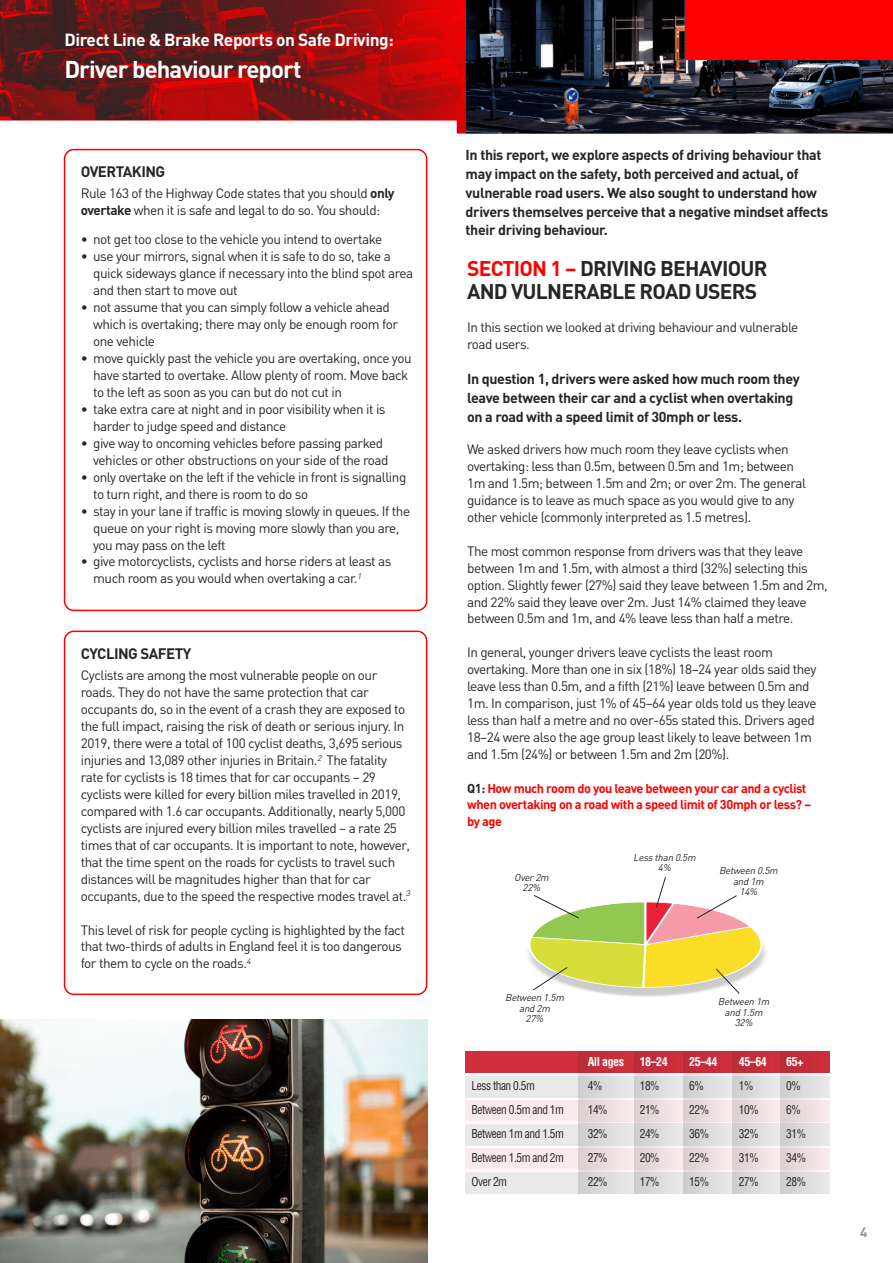
<style>
.page{position:relative;width:893px;height:1263px;background:#fff}
.page>*{position:absolute;margin:0;border:0;box-sizing:border-box;transform-origin:0 0}
.t1{font:700 24px "DIN";letter-spacing:-.04em;color:#fff}
.t2{font:700 21px/22.5px "DIN";letter-spacing:-.035em;color:#272627}
.t3{font:700 17.25px "DIN";letter-spacing:-.025em;color:#fff}
.t4{font:700 15px "DIN";letter-spacing:-.035em;color:#272627}
.t5{font:700 14.25px/18.8px "DIN";letter-spacing:-.025em;color:#272627}
.t6{font:13.5px/17px "DIN";letter-spacing:-.035em;color:#272627}
.t7{font:700 13.5px "DIN";color:#939393}
.t8{font:700 12.75px/16.5px "DIN";letter-spacing:-.035em;color:#f00}
.t9{font:condensed 12px "Helvetica LT";letter-spacing:-.04em;color:#272627;scale:.95 1}
.t10{font:700 condensed 12px "Helvetica LT";letter-spacing:-.04em;color:#fff}
.t11{font:italic 9.75px/10.5px "DIN";letter-spacing:-.025em;color:#272627;text-align:center}
.s1{font-weight:700}
.s2{color:#f00}
.s3{color:#272627}
</style>
<div class="page">
<div style="left:466px;top:1124px;width:363px;height:21px;background:#e9e9e9"></div>
<div style="left:466px;top:1148px;width:363px;height:21px;background:#faeaeb"></div>
<div style="left:466px;top:1172px;width:363px;height:22px;background:#e9e9e9"></div>
<img style="left:0;top:0;width:747px;height:134px">
<div style="left:466px;top:1076px;width:363px;height:22px;background:#e9e9e9"></div>
<svg style="left:466px;top:1051px;width:363px;height:22px;background:#c82e39"></svg>
<div style="left:466px;top:1100px;width:363px;height:21px;background:#faeaeb"></div>
<svg style="left:64px;top:149px;width:363px;height:462px"></svg>
<img style="left:466px;top:0;width:427px;height:133px">
<svg style="left:64px;top:630px;width:363px;height:365px"></svg>
<svg style="left:528px;top:877px;width:240px;height:117px"></svg>
<img style="left:0;top:1019px;width:427px;height:244px">
<p class="t3" style="left:64px;top:30px;width:331px">Direct Line &amp; Brake Reports on Safe Driving:</p>
<h1 class="t1" style="left:64px;top:55px;width:239px">Driver behaviour report</h1>
<p class="t4" style="left:81px;top:163px;width:86px">OVERTAKING</p>
<p class="t6" style="left:81px;top:185px;width:315px">Rule 163 of the Highway Code states that you should <span class="s1">only overtake</span> when it is safe and legal to do so. You should:</p>
<p class="t6" style="left:81px;top:231px;width:303px">• not get too close to the vehicle you intend to overtake</p>
<p class="t6" style="left:93px;top:248px;width:322px;text-indent:-12px">• use your mirrors, signal when it is safe to do so, take a quick sideways glance if necessary into the blind spot area and then start to move out</p>
<p class="t6" style="left:93px;top:299px;width:306px;text-indent:-12px">• not assume that you can simply follow a vehicle ahead which is overtaking; there may only be enough room for one vehicle</p>
<p class="t6" style="left:93px;top:350px;width:320px;text-indent:-12px">• move quickly past the vehicle you are overtaking, once you have started to overtake. Allow plenty of room. Move back to the left as soon as you can but do not cut in</p>
<p class="t6" style="left:93px;top:401px;width:294px;text-indent:-12px">• take extra care at night and in poor visibility when it is harder to judge speed and distance</p>
<p class="t6" style="left:93px;top:435px;width:297px;text-indent:-12px">• give way to oncoming vehicles before passing parked vehicles or other obstructions on your side of the road</p>
<p class="t6" style="left:93px;top:469px;width:315px;text-indent:-12px">• only overtake on the left if the vehicle in front is signalling to turn right, and there is room to do so</p>
<p class="t6" style="left:93px;top:502px;width:318px;text-indent:-12px">• stay in your lane if traffic is moving slowly in queues. If the queue on your right is moving more slowly than you are, you may pass on the left</p>
<p class="t6" style="left:93px;top:553px;width:300px;text-indent:-12px">• give motorcyclists, cyclists and horse riders at least as much room as you would when overtaking a car.<sup>1</sup></p>
<p class="t4" style="left:81px;top:645px;width:112px">CYCLING SAFETY</p>
<p class="t6" style="left:81px;top:667px;width:331px">Cyclists are among the most vulnerable people on our roads. They do not have the same protection that car occupants do, so in the event of a crash they are exposed to the full impact, raising the risk of death or serious injury. In 2019, there were a total of 100 cyclist deaths, 3,695 serious injuries and 13,089 other injuries in Britain.<sup>2</sup> The fatality rate for cyclists is 18 times that for car occupants – 29 cyclists were killed for every billion miles travelled in 2019, compared with 1.6 car occupants. Additionally, nearly 5,000 cyclists are injured every billion miles travelled – a rate 25 times that of car occupants. It is important to note, however, that the time spent on the roads for cyclists to travel such distances will be magnitudes higher than that for car occupants, due to the speed the respective modes travel at.<sup>3</sup></p>
<p class="t6" style="left:81px;top:921px;width:326px">This level of risk for people cycling is highlighted by the fact that two-thirds of adults in England feel it is too dangerous for them to cycle on the roads.<sup>4</sup></p>
<p class="t5" style="left:466px;top:146px;width:364px">In this report, we explore aspects of driving behaviour that may impact on the safety, both perceived and actual, of vulnerable road users. We also sought to understand how drivers themselves perceive that a negative mindset affects their driving behaviour.</p>
<h2 class="t2" style="left:467px;top:258px;width:302px"><span class="s2">SECTION 1 –</span> DRIVING BEHAVIOUR<br>AND VULNERABLE ROAD USERS</h2>
<p class="t6" style="left:467px;top:319px;width:333px">In this section we looked at driving behaviour and vulnerable road users.</p>
<p class="t5" style="left:467px;top:370px;width:334px">In question 1, drivers were asked how much room they leave between their car and a cyclist when overtaking on a road with a speed limit of 30mph or less.</p>
<p class="t6" style="left:467px;top:441px;width:340px">We asked drivers how much room they leave cyclists when overtaking: less than 0.5m, between 0.5m and 1m; between 1m and 1.5m; between 1.5m and 2m; or over 2m. The general guidance is to leave as much space as you would give to any other vehicle (commonly interpreted as 1.5 metres).</p>
<p class="t6" style="left:467px;top:542px;width:362px">The most common response from drivers was that they leave between 1m and 1.5m, with almost a third (32%) selecting this option. Slightly fewer (27%) said they leave between 1.5m and 2m, and 22% said they leave over 2m. Just 14% claimed they leave between 0.5m and 1m, and 4% leave less than half a metre.</p>
<p class="t6" style="left:467px;top:644px;width:351px">In general, younger drivers leave cyclists the least room overtaking. More than one in six (18%) 18–24 year olds said they leave less than 0.5m, and a fifth (21%) leave between 0.5m and 1m. In comparison, just 1% of 45–64 year olds told us they leave less than half a metre and no over-65s stated this. Drivers aged 18–24 were also the age group least likely to leave between 1m and 1.5m (24%) or between 1.5m and 2m (20%).</p>
<p class="t8" style="left:467px;top:780px;width:346px"><span class="s3">Q1:</span> How much room do you leave between your car and a cyclist when overtaking on a road with a speed limit of 30mph or less? – by age</p>
<p class="t11" style="left:514px;top:873px;width:36px">Over 2m<br>22%</p>
<p class="t11" style="left:633px;top:853px;width:64px">Less than 0.5m<br>4%</p>
<p class="t11" style="left:719px;top:866px;width:60px">Between 0.5m and 1m<br>14%</p>
<p class="t11" style="left:505px;top:993px;width:60px">Between 1.5m and 2m<br>27%</p>
<p class="t11" style="left:718px;top:998px;width:53px">Between 1m and 1.5m<br>32%</p>
<p class="t10" style="left:588px;top:1055px;width:38px">All ages</p>
<p class="t10" style="left:640px;top:1055px;width:30px">18–24</p>
<p class="t10" style="left:689px;top:1055px;width:30px">25–44</p>
<p class="t10" style="left:739px;top:1055px;width:30px">45–64</p>
<p class="t10" style="left:786px;top:1055px;width:19px">65+</p>
<p class="t9" style="left:472px;top:1079px;width:68px">Less than 0.5m</p>
<p class="t9" style="left:588px;top:1079px;width:17px">4%</p>
<p class="t9" style="left:640px;top:1079px;width:23px">18%</p>
<p class="t9" style="left:689px;top:1079px;width:17px">6%</p>
<p class="t9" style="left:739px;top:1079px;width:17px">1%</p>
<p class="t9" style="left:786px;top:1079px;width:17px">0%</p>
<p class="t9" style="left:472px;top:1103px;width:99px">Between 0.5m and 1m</p>
<p class="t9" style="left:588px;top:1103px;width:23px">14%</p>
<p class="t9" style="left:640px;top:1103px;width:23px">21%</p>
<p class="t9" style="left:689px;top:1103px;width:23px">22%</p>
<p class="t9" style="left:739px;top:1103px;width:23px">10%</p>
<p class="t9" style="left:786px;top:1103px;width:17px">6%</p>
<p class="t9" style="left:472px;top:1127px;width:99px">Between 1m and 1.5m</p>
<p class="t9" style="left:588px;top:1127px;width:23px">32%</p>
<p class="t9" style="left:640px;top:1127px;width:23px">24%</p>
<p class="t9" style="left:689px;top:1127px;width:23px">36%</p>
<p class="t9" style="left:739px;top:1127px;width:23px">32%</p>
<p class="t9" style="left:786px;top:1127px;width:23px">31%</p>
<p class="t9" style="left:472px;top:1151px;width:99px">Between 1.5m and 2m</p>
<p class="t9" style="left:588px;top:1151px;width:23px">27%</p>
<p class="t9" style="left:640px;top:1151px;width:23px">20%</p>
<p class="t9" style="left:689px;top:1151px;width:23px">22%</p>
<p class="t9" style="left:739px;top:1151px;width:23px">31%</p>
<p class="t9" style="left:786px;top:1151px;width:23px">34%</p>
<p class="t9" style="left:472px;top:1175px;width:39px">Over 2m</p>
<p class="t9" style="left:588px;top:1175px;width:23px">22%</p>
<p class="t9" style="left:640px;top:1175px;width:23px">17%</p>
<p class="t9" style="left:689px;top:1175px;width:23px">15%</p>
<p class="t9" style="left:739px;top:1175px;width:23px">27%</p>
<p class="t9" style="left:786px;top:1175px;width:23px">28%</p>
<p class="t7" style="left:860px;top:1224px;width:9px">4</p>
</div>
